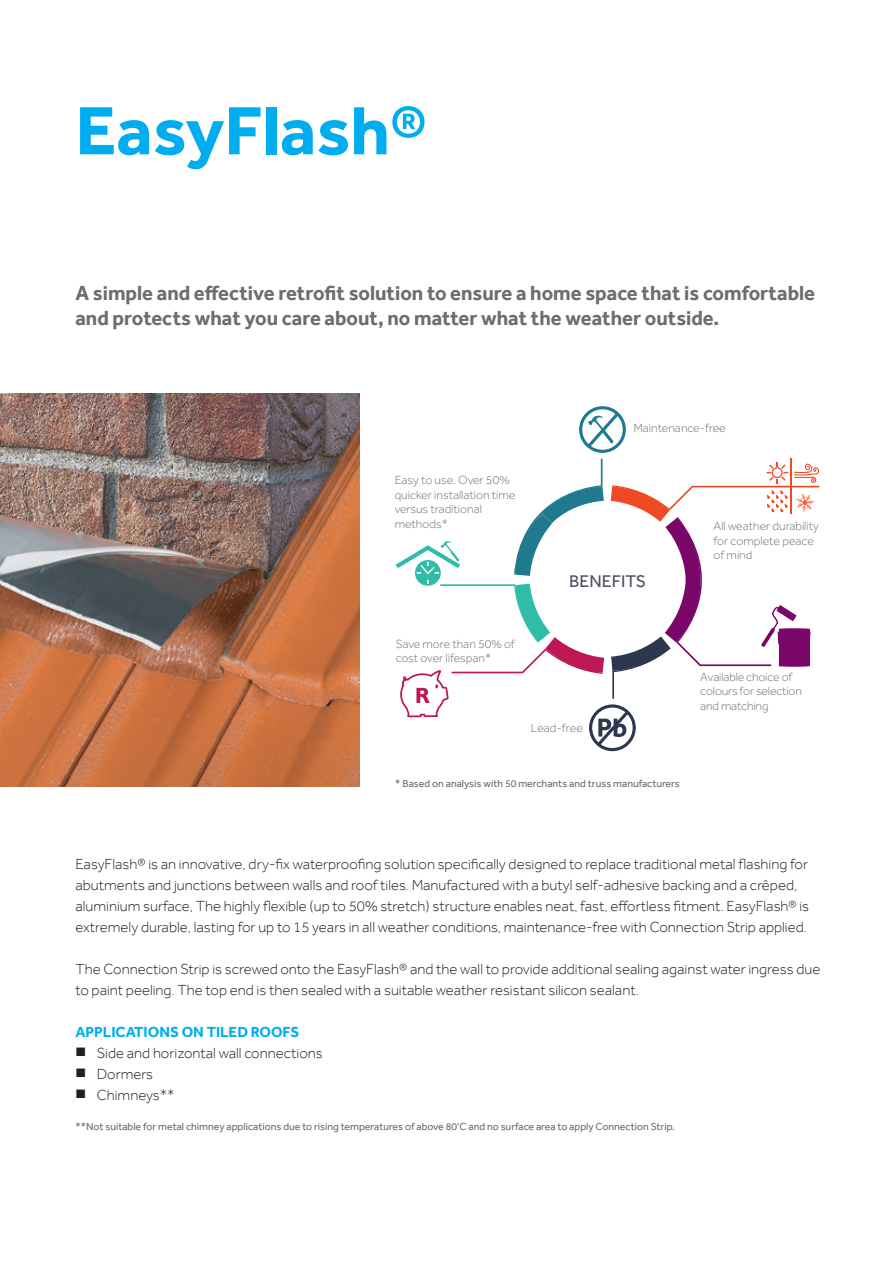
<style>
.page{position:relative;width:893px;height:1263px;background:#fff}
.page>*{position:absolute;margin:0;border:0;box-sizing:border-box;transform-origin:0 0}
.t1{font:700 70.5px "Effra";color:#00aeef}
.t2{font:700 21px/25.2px "Effra";color:#6c6d70}
.t3{font:17.55px "Effra";color:#505062}
.t4{font:300 15px/21px "Effra";color:#231f20}
.t5{font:700 15px "Effra";color:#00aeef}
.t6{font:300 12.3px/14.7px "Effra";color:#706f6f}
.t7{font:10.5px "Effra";color:#6c6d70}
.s1{font-family:"Aktiv Grotesk";font-size:18px}
</style>
<div class="page">
<svg style="left:579px;top:406px;width:47px;height:47px"></svg>
<svg style="left:396px;top:459px;width:423px;height:292px"></svg>
<img style="left:0;top:393px;width:360px;height:394px">
<p class="t1" style="left:76px;top:89px;width:353px">EasyFlash®</p>
<p class="t2" style="left:76px;top:280px;width:741px">A simple and effective retrofit solution to ensure a home space that is comfortable and protects what you care about, no matter what the weather outside.</p>
<p class="t6" style="left:395px;top:472px;width:122px">Easy to use. Over 50% quicker installation time versus traditional methods*</p>
<p class="t6" style="left:633px;top:421px;width:94px">Maintenance-free</p>
<p class="t3" style="left:569px;top:571px;width:78px">BENEFITS</p>
<p class="t6" style="left:714px;top:518px;width:107px">All weather durability for complete peace of mind</p>
<p class="t6" style="left:396px;top:636px;width:121px">Save more than 50% of cost over lifespan*</p>
<p class="t6" style="left:531px;top:720px;width:54px">Lead-free</p>
<p class="t6" style="left:700px;top:669px;width:103px">Available choice of colours for selection and matching</p>
<p class="t7" style="left:395px;top:777px;width:286px">* Based on analysis with 50 merchants and truss manufacturers</p>
<p class="t4" style="left:76px;top:853px;width:735px">EasyFlash® is an innovative, dry-fix waterproofing solution specifically designed to replace traditional metal flashing for abutments and junctions between walls and roof tiles. Manufactured with a butyl self-adhesive backing and a crêped, aluminium surface, The highly flexible (up to 50% stretch) structure enables neat, fast, effortless fitment. EasyFlash® is extremely durable, lasting for up to 15 years in all weather conditions, maintenance-free with Connection Strip applied.</p>
<p class="t4" style="left:76px;top:958px;width:746px">The Connection Strip is screwed onto the EasyFlash® and the wall to provide additional sealing against water ingress due to paint peeling. The top end is then sealed with a suitable weather resistant silicon sealant.</p>
<p class="t5" style="left:76px;top:1022px;width:225px">APPLICATIONS ON TILED ROOFS</p>
<p class="t4" style="left:76px;top:1042px;width:249px"><span class="s1">■</span> Side and horizontal wall connections</p>
<p class="t4" style="left:76px;top:1063px;width:79px"><span class="s1">■</span> Dormers</p>
<p class="t4" style="left:76px;top:1084px;width:101px"><span class="s1">■</span> Chimneys**</p>
<p class="t7" style="left:76px;top:1120px;width:601px">**Not suitable for metal chimney applications due to rising temperatures of above 80’C and no surface area to apply Connection Strip.</p>
</div>
